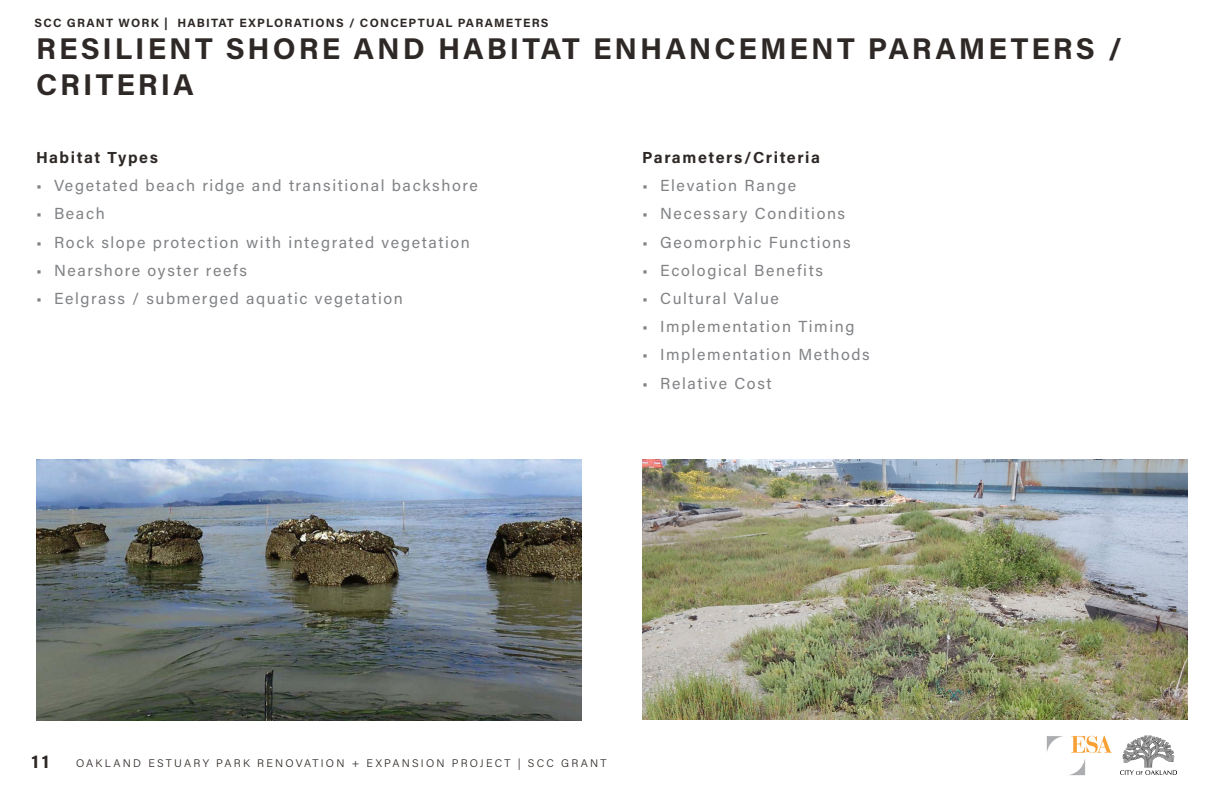
<style>
.page{position:relative;width:1224px;height:792px;background:#fff}
.page>*{position:absolute;margin:0;border:0;box-sizing:border-box;transform-origin:0 0}
.t1{font:700 30px/36px "Acumin Pro";letter-spacing:.1em;color:#2e2926}
.t2{font:700 18px "Acumin Pro";color:#2e2926}
.t3{font:16px "Acumin Pro";letter-spacing:.1em;color:#808285}
.t4{font:700 16px "Acumin Pro";letter-spacing:.1em;color:#2e2926}
.t5{font:700 12px "Acumin Pro";letter-spacing:.1em;color:#2e2926}
.t6{font:300 11px "Acumin Pro";letter-spacing:.2em;color:#2e2926}
</style>
<div class="page">
<img style="left:642px;top:459px;width:546px;height:261px">
<img style="left:1120px;top:736px;width:57px;height:38px">
<img style="left:1046px;top:735px;width:66px;height:41px">
<img style="left:36px;top:459px;width:546px;height:261px">
<p class="t5" style="left:35px;top:15px;width:516px">SCC GRANT WORK | HABITAT EXPLORATIONS / CONCEPTUAL PARAMETERS</p>
<h1 class="t1" style="left:36px;top:29px;width:1088px">RESILIENT SHORE AND HABITAT ENHANCEMENT PARAMETERS /<br>CRITERIA</h1>
<p class="t4" style="left:36px;top:146px;width:124px">Habitat Types</p>
<p class="t3" style="left:36px;top:174px;width:443px">• Vegetated beach ridge and transitional backshore</p>
<p class="t3" style="left:36px;top:203px;width:70px">• Beach</p>
<p class="t3" style="left:36px;top:231px;width:435px">• Rock slope protection with integrated vegetation</p>
<p class="t3" style="left:36px;top:259px;width:213px">• Nearshore oyster reefs</p>
<p class="t3" style="left:36px;top:287px;width:369px">• Eelgrass / submerged aquatic vegetation</p>
<p class="t4" style="left:642px;top:146px;width:179px">Parameters/Criteria</p>
<p class="t3" style="left:642px;top:174px;width:155px">• Elevation Range</p>
<p class="t3" style="left:642px;top:203px;width:204px">• Necessary Conditions</p>
<p class="t3" style="left:642px;top:231px;width:210px">• Geomorphic Functions</p>
<p class="t3" style="left:642px;top:259px;width:182px">• Ecological Benefits</p>
<p class="t3" style="left:642px;top:287px;width:138px">• Cultural Value</p>
<p class="t3" style="left:642px;top:315px;width:214px">• Implementation Timing</p>
<p class="t3" style="left:642px;top:344px;width:229px">• Implementation Methods</p>
<p class="t3" style="left:642px;top:372px;width:131px">• Relative Cost</p>
<p class="t2" style="left:31px;top:749px;width:19px">11</p>
<p class="t6" style="left:76px;top:755px;width:532px">OAKLAND ESTUARY PARK RENOVATION + EXPANSION PROJECT | SCC GRANT</p>
</div>
